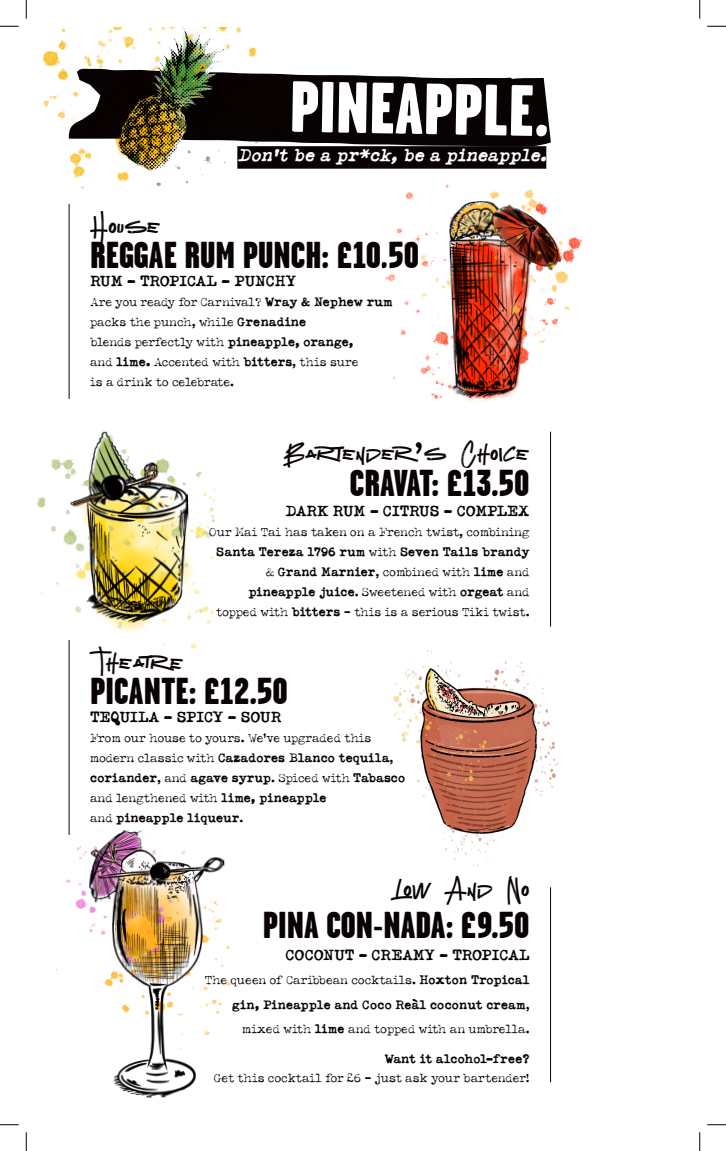
<style>
.page{position:relative;width:726px;height:1151px;background:#fff}
.page>*{position:absolute;margin:0;border:0;box-sizing:border-box;transform-origin:0 0}
.t1{font:900 72.25px "Garage Gothic";color:#fff}
.t2{font:900 37.5px "Garage Gothic";color:#080302}
.t3{font:27.5px "Network Free Version";letter-spacing:.02em;color:#080302}
.t4{font:italic 700 17.5px "Typeka";color:#fff}
.t5{font:700 15px "Typeka";letter-spacing:-.02em;color:#080302}
.t6{font:12.5px/20px "Typeka";color:#080302;text-align:right}
.s1{font-weight:700}
.s2{font-family:"American Typewriter";font-weight:700}
</style>
<div class="page">
<hr style="left:69px;top:204px;width:1px;height:195px;background:#080302">
<hr style="left:550px;top:432px;width:1px;height:195px;background:#080302">
<svg style="left:343px;top:75px;width:208px;height:72px;background:#161211"></svg>
<hr style="left:69px;top:640px;width:1px;height:195px;background:#080302">
<hr style="left:550px;top:887px;width:1px;height:195px;background:#080302">
<div style="left:237px;top:146px;width:309px;height:23px;background:#080302"></div>
<img style="left:393px;top:650px;width:165px;height:217px">
<img style="left:385px;top:184px;width:197px;height:217px">
<img style="left:42px;top:27px;width:301px;height:177px">
<img style="left:36px;top:431px;width:179px;height:219px">
<img style="left:121px;top:1089px;width:65px;height:9px">
<img style="left:66px;top:779px;width:169px;height:310px">
<svg style="left:0;top:25px;width:19px;height:2px"></svg>
<svg style="left:707px;top:25px;width:19px;height:2px"></svg>
<svg style="left:0;top:1124px;width:19px;height:1px"></svg>
<svg style="left:707px;top:1124px;width:19px;height:1px"></svg>
<svg style="left:25px;top:0;width:2px;height:19px"></svg>
<svg style="left:25px;top:1132px;width:2px;height:19px"></svg>
<svg style="left:699px;top:0;width:1px;height:19px"></svg>
<svg style="left:699px;top:1132px;width:1px;height:19px"></svg>
<p class="t1" style="left:290px;top:67px;width:261px;rotate:1deg">PINEAPPLE.</p>
<p class="t4" style="left:237px;top:144px;width:315px">Don’t be a pr*ck,be a pineapple.</p>
<p class="t3" style="left:90px;top:208px;width:72px">House</p>
<p class="t2" style="left:90px;top:234px;width:331px">REGGAE RUM PUNCH: £10.50</p>
<p class="t5" style="left:90px;top:271px;width:208px">RUM - TROPICAL - PUNCHY</p>
<p class="t6" style="left:90px;top:292px;width:304px;text-align:left">Are you ready for Carnival? <span class="s1">Wray &amp; Nephew rum </span>packs the punch, while <span class="s1">Grenadine<br></span>blends perfectly with <span class="s1">pineapple, orange,<br></span>and <span class="s1">lime.</span> Accented with <span class="s1">bitters</span>, this sure<br>is a drink to celebrate.</p>
<p class="t3" style="left:283px;top:436px;width:248px">Bartender<span class="s2">’</span>s Choice</p>
<p class="t2" style="left:350px;top:462px;width:181px">CRAVAT: £13.50</p>
<p class="t5" style="left:286px;top:501px;width:245px">DARK RUM - CITRUS - COMPLEX</p>
<p class="t6" style="left:209px;top:522px;width:322px">Our Mai Tai has taken on a French twist, combining <span class="s1">Santa Tereza 1796 rum</span> with <span class="s1">Seven Tails brandy </span>&amp; <span class="s1">Grand Marnier</span>, combined with <span class="s1">lime</span> and <span class="s1">pineapple juice</span>. Sweetened with <span class="s1">orgeat</span> and topped with <span class="s1">bitters</span> - this is a serious Tiki twist.</p>
<p class="t3" style="left:90px;top:644px;width:95px">Theatre</p>
<p class="t2" style="left:90px;top:670px;width:199px">PICANTE: £12.50</p>
<p class="t5" style="left:90px;top:707px;width:193px">TEQUILA - SPICY - SOUR</p>
<p class="t6" style="left:90px;top:728px;width:317px;text-align:left">From our house to yours. We’ve upgraded this modern classic with <span class="s1">Cazadores Blanco tequila</span>, <span class="s1">coriander</span>, and <span class="s1">agave syrup</span>. Spiced with <span class="s1">Tabasco </span>and lengthened with <span class="s1">lime, pineapple<br></span>and <span class="s1">pineapple liqueur</span>.</p>
<p class="t3" style="left:391px;top:871px;width:140px">Low And No</p>
<p class="t2" style="left:263px;top:904px;width:268px">PINA CON-NADA: £9.50</p>
<p class="t5" style="left:285px;top:945px;width:245px">COCONUT - CREAMY - TROPICAL</p>
<p class="t6" style="left:205px;top:968px;width:326px;line-height:24.2px">The queen of Caribbean cocktails. <span class="s1">Hoxton Tropical gin, Pineapple and Coco Reàl coconut cream</span>, mixed with <span class="s1">lime</span> and topped with an umbrella.</p>
<p class="t6" style="left:214px;top:1049px;width:317px;line-height:19.2px"><span class="s1">Want it alcohol-free?<br></span>Get this cocktail for £6 - just ask your bartender!</p>
</div>
